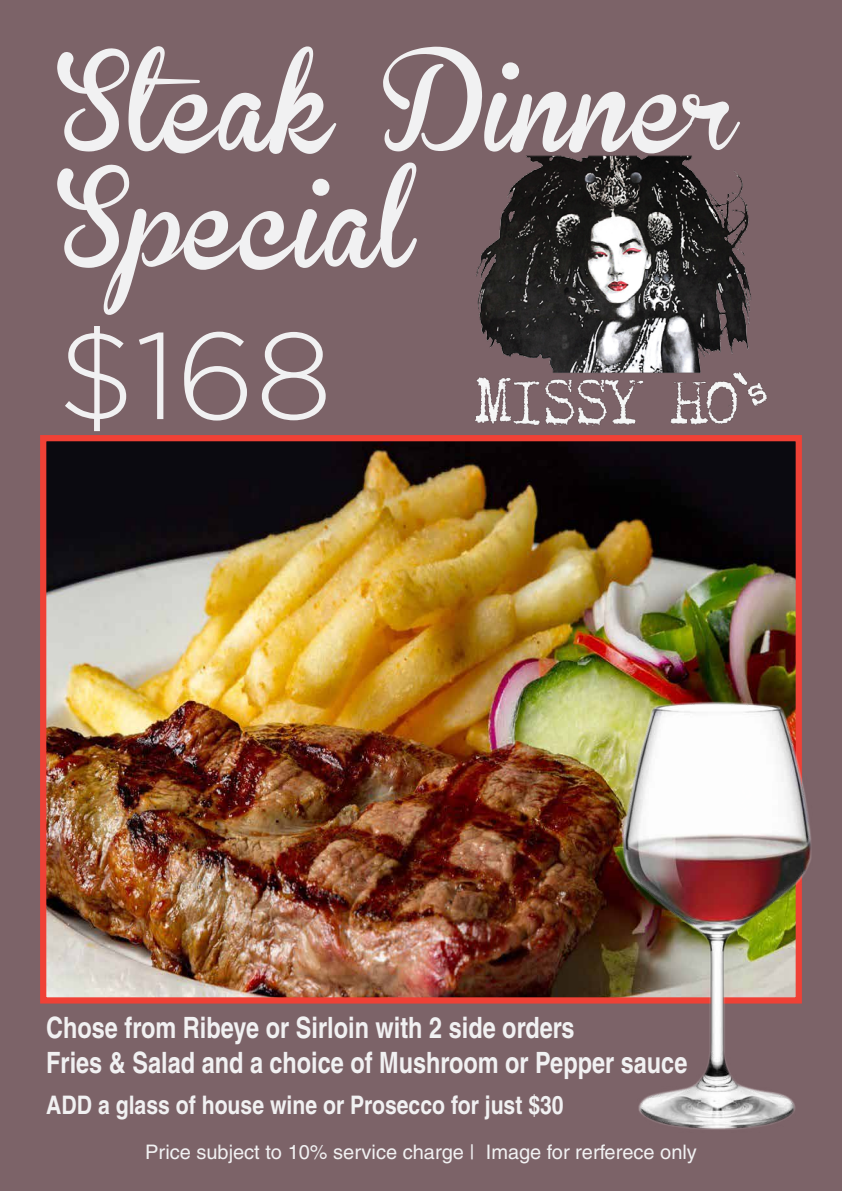
<style>
.page{position:relative;width:842px;height:1191px;background:#fff}
.page>*{position:absolute;margin:0;border:0;box-sizing:border-box;transform-origin:0 0}
.t1{font:300 122.8px "Gotham";color:#f1f1f2}
.t2{font:96.9px/116.3px "Brannboll Fet";color:#f1f1f2}
.t3{font:700 29.4px/35.3px "Helvetica";color:#f1f1f2;scale:.8 1}
.t4{font:700 25.5px "Helvetica";color:#f1f1f2;scale:.83 1}
.t5{font:20px "Helvetica";color:#f1f1f2}
</style>
<div class="page">
<div style="left:0;top:0;width:842px;height:1190px;background:#7c6368"></div>
<img style="left:475px;top:155px;width:292px;height:271px">
<img style="left:47px;top:442px;width:748px;height:554px">
<div style="left:40px;top:435px;width:762px;height:568px;border:6px solid #ef4136"></div>
<img style="left:602px;top:695px;width:209px;height:435px">
<h2 class="t2" style="left:58px;top:54px;width:681px">Steak Dinner<br>Special</h2>
<h1 class="t1" style="left:58px;top:309px;width:276px">$168</h1>
<p class="t3" style="left:46px;top:1009px;width:803px">Chose from Ribeye or Sirloin with 2 side orders<br>Fries &amp; Salad and a choice of Mushroom or Pepper sauce</p>
<p class="t4" style="left:46px;top:1089px;width:625px">ADD a glass of house wine or Prosecco for just $30</p>
<p class="t5" style="left:145px;top:1140px;width:553px">Price subject to 10% service charge | Image for rerferece only</p>
</div>
